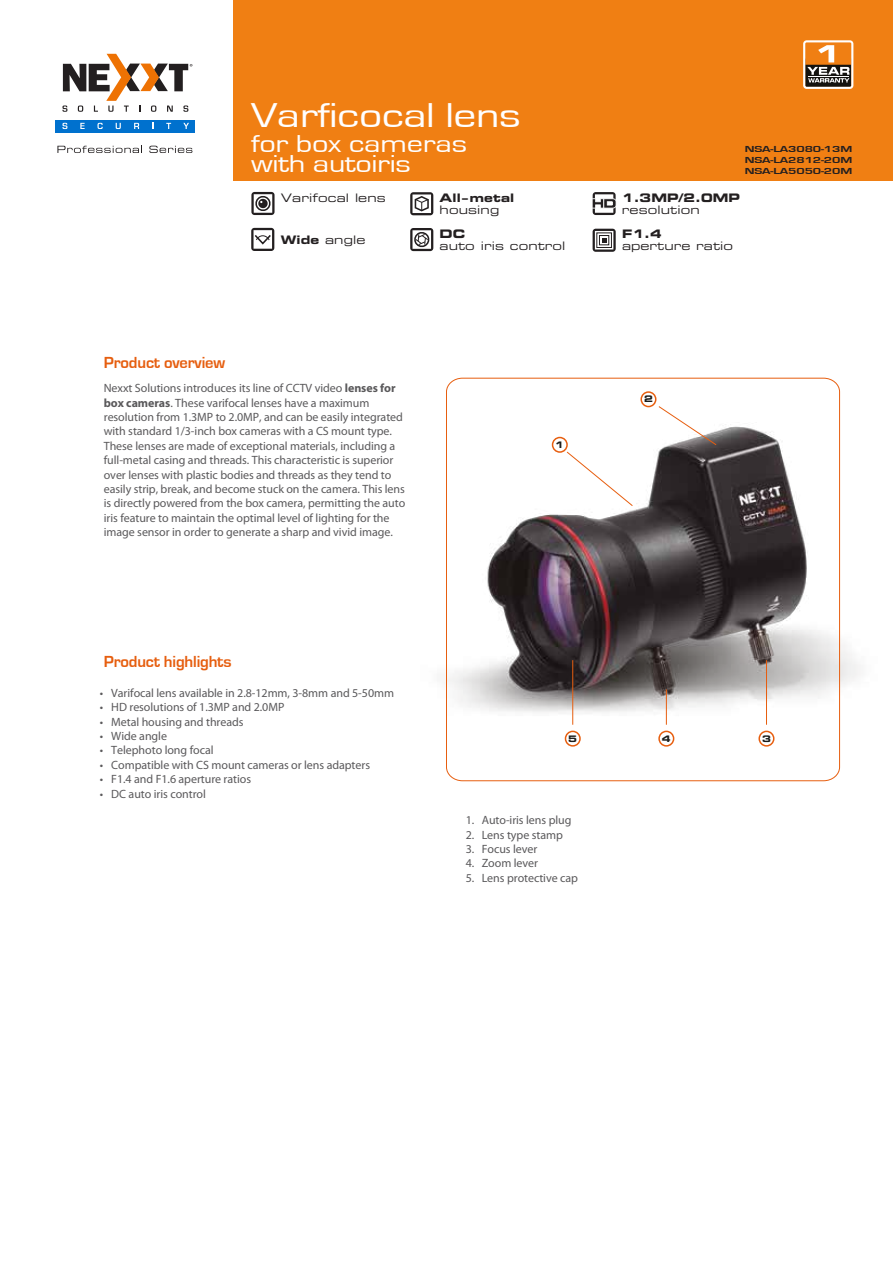
<style>
.page{position:relative;width:893px;height:1263px;background:#fff}
.page>*{position:absolute;margin:0;border:0;box-sizing:border-box;transform-origin:0 0}
.t1{font:35.55px "Eurostile";letter-spacing:-.01em;color:#fff;scale:1.29 1}
.t2{font:25.2px/19.5px "Eurostile";letter-spacing:-.01em;color:#fff;scale:1.29 1}
.t3{font:700 16.5px "Eurostile";letter-spacing:-.01em;color:#e65e0f}
.t4{font:12px/14.4px "Myriad Pro";letter-spacing:-.005em;color:#5a595b}
.t5{font:11.7px "Eurostile Extended Two";letter-spacing:.01em;color:#231f20}
.t6{font:11.7px "Eurostile Bold Extended Two";letter-spacing:.01em;color:#231f20}
.t7{font:700 9px/10.8px "Eurostile";letter-spacing:-.01em;color:#231f20;text-align:justify;scale:1.48 1}
.t8{font:9px "Eurostile Bold Extended Two";color:#1d1d1b}
.s1{font-family:"Eurostile Bold Extended Two"}
.s2{font-weight:700}
</style>
<div class="page">
<div style="left:234px;top:0;width:659px;height:180px;background:#f07f13"></div>
<div style="left:55px;top:120px;width:140px;height:13px;background:#0071ce"></div>
<svg style="left:62px;top:54px;width:130px;height:58px"></svg>
<svg style="left:62px;top:123px;width:5px;height:6px"></svg>
<svg style="left:80px;top:123px;width:5px;height:6px"></svg>
<svg style="left:97px;top:123px;width:6px;height:6px"></svg>
<svg style="left:116px;top:123px;width:5px;height:6px"></svg>
<svg style="left:134px;top:123px;width:5px;height:6px"></svg>
<svg style="left:166px;top:123px;width:5px;height:6px"></svg>
<svg style="left:183px;top:123px;width:6px;height:6px"></svg>
<svg style="left:57px;top:146px;width:85px;height:7px"></svg>
<svg style="left:149px;top:146px;width:43px;height:7px"></svg>
<svg style="left:803px;top:40px;width:50px;height:49px"></svg>
<img style="left:444px;top:423px;width:416px;height:316px">
<svg style="left:446px;top:377px;width:394px;height:404px"></svg>
<div style="left:565px;top:731px;width:16px;height:16px;border:2px solid #e75e0f;border-radius:50%"></div>
<div style="left:658px;top:731px;width:16px;height:16px;border:2px solid #e75e0f;border-radius:50%"></div>
<div style="left:758px;top:731px;width:16px;height:16px;border:2px solid #e75e0f;border-radius:50%"></div>
<div style="left:640px;top:391px;width:16px;height:16px;border:2px solid #e75e0f;border-radius:50%"></div>
<div style="left:552px;top:437px;width:16px;height:16px;border:2px solid #e75e0f;border-radius:50%"></div>
<svg style="left:658px;top:405px;width:59px;height:41px"></svg>
<svg style="left:566px;top:451px;width:67px;height:56px"></svg>
<hr style="left:666px;top:689px;width:1px;height:36px;background:#e75e0f">
<hr style="left:766px;top:660px;width:1px;height:65px;background:#e75e0f">
<hr style="left:572px;top:660px;width:1px;height:65px;background:#e75e0f">
<svg style="left:251px;top:192px;width:24px;height:23px"></svg>
<svg style="left:592px;top:192px;width:24px;height:23px"></svg>
<svg style="left:593px;top:229px;width:23px;height:23px"></svg>
<svg style="left:410px;top:228px;width:23px;height:23px"></svg>
<svg style="left:251px;top:228px;width:23px;height:23px"></svg>
<svg style="left:410px;top:192px;width:23px;height:23px"></svg>
<h1 class="t1" style="left:251px;top:96px;width:210px">Varficocal lens</h1>
<h2 class="t2" style="left:251px;top:135px;width:169px">for box cameras with autoiris</h2>
<p class="t7" style="left:745px;top:144px;width:74px">NSA-LA3080-13M NSA-LA2812-20M NSA-LA5050-20M</p>
<p class="t5" style="left:281px;top:190px;width:106px">Varifocal lens</p>
<p class="t6" style="left:622px;top:189px;width:120px">1.3MP/2.0MP</p>
<p class="t5" style="left:622px;top:201px;width:79px">resolution</p>
<p class="t6" style="left:622px;top:226px;width:41px">F1.4</p>
<p class="t5" style="left:622px;top:238px;width:113px">aperture ratio</p>
<p class="t6" style="left:440px;top:189px;width:76px">All –metal</p>
<p class="t5" style="left:440px;top:201px;width:61px">housing</p>
<p class="t6" style="left:440px;top:226px;width:27px">DC</p>
<p class="t5" style="left:281px;top:232px;width:86px"><span class="s1">Wide</span> angle</p>
<p class="t5" style="left:440px;top:238px;width:127px">auto iris control</p>
<h3 class="t3" style="left:104px;top:353px;width:123px">Product overview</h3>
<p class="t4" style="left:104px;top:381px;width:303px">Nexxt Solutions introduces its line of CCTV video <span class="s2">lenses for box cameras</span>. These varifocal lenses have a maximum resolution from 1.3MP to 2.0MP, and can be easily integrated with standard 1/3-inch box cameras with a CS mount type.<br>These lenses are made of exceptional materials, including a full-metal casing and threads. This characteristic is superior over lenses with plastic bodies and threads as they tend to easily strip, break, and become stuck on the camera. This lens is directly powered from the box camera, permitting the auto iris feature to maintain the optimal level of lighting for the image sensor in order to generate a sharp and vivid image.</p>
<h3 class="t3" style="left:104px;top:653px;width:129px">Product highlights</h3>
<p class="t4" style="left:100px;top:685px;width:5px;text-align:justify">• • • • • • • •</p>
<p class="t4" style="left:111px;top:685px;width:284px">Varifocal lens available in 2.8-12mm, 3-8mm and 5-50mm<br>HD resolutions of 1.3MP and 2.0MP<br>Metal housing and threads<br>Wide angle<br>Telephoto long focal<br>Compatible with CS mount cameras or lens adapters<br>F1.4 and F1.6 aperture ratios<br>DC auto iris control</p>
<p class="t8" style="left:555px;top:438px;width:10px">1</p>
<p class="t8" style="left:644px;top:392px;width:10px">2</p>
<p class="t8" style="left:568px;top:732px;width:10px">5</p>
<p class="t8" style="left:662px;top:732px;width:10px">4</p>
<p class="t8" style="left:762px;top:732px;width:10px">3</p>
<p class="t4" style="left:466px;top:813px;width:107px">1. Auto-iris lens plug</p>
<p class="t4" style="left:466px;top:827px;width:99px">2. Lens type stamp</p>
<p class="t4" style="left:466px;top:841px;width:73px">3. Focus lever</p>
<p class="t4" style="left:466px;top:856px;width:74px">4. Zoom lever</p>
<p class="t4" style="left:466px;top:870px;width:114px">5. Lens protective cap</p>
</div>
